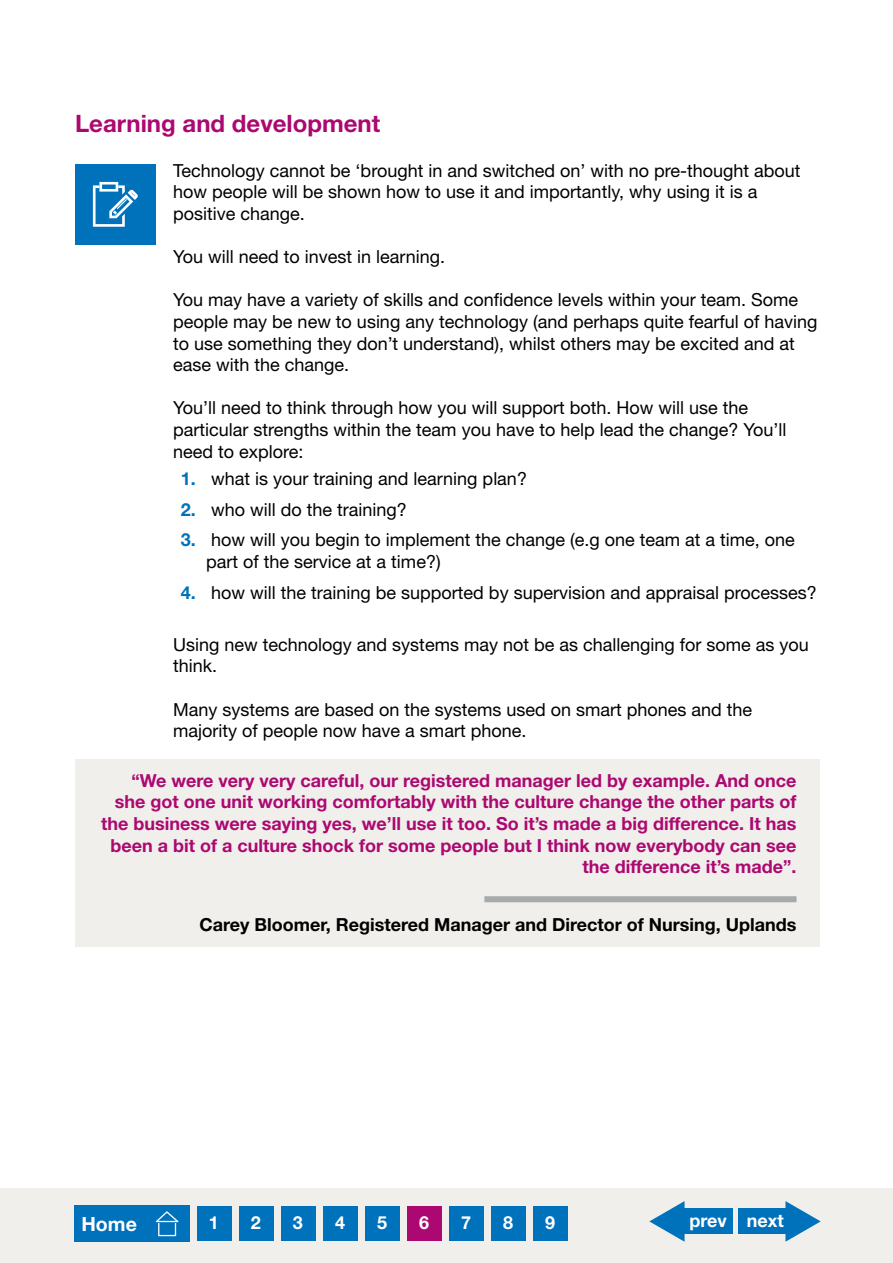
<style>
.page{position:relative;width:893px;height:1263px;background:#fff}
.page>*{position:absolute;margin:0;border:0;box-sizing:border-box;transform-origin:0 0}
.t1{font:700 24px "Helvetica Neue LT Std";color:#ac0871}
.t2{font:700 19.65px "Helvetica Neue LT Std";color:#fff}
.t3{font:18px/21.6px "Helvetica Neue LT Std";color:#000}
.t4{font:700 18px/21.6px "Helvetica Neue LT Std";color:#ac0871;text-align:right}
.t5{font:700 18px "Helvetica Neue LT Std";color:#000}
.t6{font:700 18px "Helvetica Neue LT Std";color:#fff}
.s1{font-weight:700;color:#0071bb}
</style>
<div class="page">
<div style="left:0;top:1189px;width:893px;height:74px;background:#f1efeb"></div>
<div style="left:74px;top:1205px;width:115px;height:37px;background:#0071bb"></div>
<svg style="left:156px;top:1211px;width:22px;height:25px"></svg>
<div style="left:197px;top:1205px;width:35px;height:35px;background:#0071bb"></div>
<div style="left:239px;top:1205px;width:35px;height:35px;background:#0071bb"></div>
<div style="left:281px;top:1205px;width:35px;height:35px;background:#0071bb"></div>
<div style="left:323px;top:1205px;width:35px;height:35px;background:#0071bb"></div>
<div style="left:365px;top:1205px;width:35px;height:35px;background:#0071bb"></div>
<div style="left:449px;top:1205px;width:35px;height:35px;background:#0071bb"></div>
<div style="left:491px;top:1205px;width:35px;height:35px;background:#0071bb"></div>
<div style="left:533px;top:1205px;width:35px;height:35px;background:#0071bb"></div>
<div style="left:75px;top:759px;width:744px;height:187px;background:#f1efeb"></div>
<div style="left:75px;top:164px;width:81px;height:81px;background:#0071bb"></div>
<svg style="left:93px;top:182px;width:45px;height:45px"></svg>
<div style="left:484px;top:896px;width:312px;height:6px;background:#a7a9ac"></div>
<div style="left:738px;top:1207px;width:53px;height:26px;background:#0071bb"></div>
<svg style="left:785px;top:1201px;width:36px;height:41px"></svg>
<div style="left:680px;top:1207px;width:53px;height:26px;background:#0071bb"></div>
<svg style="left:649px;top:1201px;width:36px;height:41px"></svg>
<div style="left:407px;top:1205px;width:35px;height:35px;background:#ac0871"></div>
<h1 class="t1" style="left:75px;top:109px;width:307px">Learning and development</h1>
<p class="t3" style="left:173px;top:159px;width:629px">Technology cannot be ‘brought in and switched on’ with no pre-thought about how people will be shown how to use it and importantly, why using it is a positive change.</p>
<p class="t3" style="left:173px;top:246px;width:274px">You will need to invest in learning.</p>
<p class="t3" style="left:173px;top:289px;width:646px">You may have a variety of skills and confidence levels within your team. Some people may be new to using any technology (and perhaps quite fearful of having to use something they don’t understand), whilst others may be excited and at ease with the change.</p>
<p class="t3" style="left:173px;top:397px;width:615px">You’ll need to think through how you will support both. How will use the particular strengths within the team you have to help lead the change? You’ll need to explore:</p>
<p class="t3" style="left:181px;top:468px;width:348px"><span class="s1">1.</span> what is your training and learning plan?</p>
<p class="t3" style="left:181px;top:498px;width:228px"><span class="s1">2.</span> who will do the training?</p>
<p class="t3" style="left:206px;top:529px;width:590px;text-indent:-26px"><span class="s1">3.</span> how will you begin to implement the change (e.g one team at a time, one part of the service at a time?)</p>
<p class="t3" style="left:181px;top:581px;width:637px"><span class="s1">4.</span> how will the training be supported by supervision and appraisal processes?</p>
<p class="t3" style="left:173px;top:633px;width:637px">Using new technology and systems may not be as challenging for some as you think.</p>
<p class="t3" style="left:173px;top:698px;width:580px">Many systems are based on the systems used on smart phones and the majority of people now have a smart phone.</p>
<p class="t4" style="left:101px;top:769px;width:697px">“We were very very careful, our registered manager led by example. And once she got one unit working comfortably with the culture change the other parts of the business were saying yes, we’ll use it too. So it’s made a big difference. It has been a bit of a culture shock for some people but I think now everybody can see the difference it’s made”.</p>
<p class="t5" style="left:200px;top:914px;width:598px">Carey Bloomer, Registered Manager and Director of Nursing, Uplands</p>
<p class="t6" style="left:419px;top:1212px;width:12px">6</p>
<p class="t6" style="left:690px;top:1209px;width:96px">prev next</p>
<p class="t2" style="left:81px;top:1211px;width:57px">Home</p>
<p class="t6" style="left:209px;top:1212px;width:12px">1</p>
<p class="t6" style="left:251px;top:1212px;width:12px">2</p>
<p class="t6" style="left:293px;top:1212px;width:12px">3</p>
<p class="t6" style="left:335px;top:1212px;width:12px">4</p>
<p class="t6" style="left:377px;top:1212px;width:12px">5</p>
<p class="t6" style="left:461px;top:1212px;width:12px">7</p>
<p class="t6" style="left:503px;top:1212px;width:12px">8</p>
<p class="t6" style="left:545px;top:1212px;width:12px">9</p>
</div>
